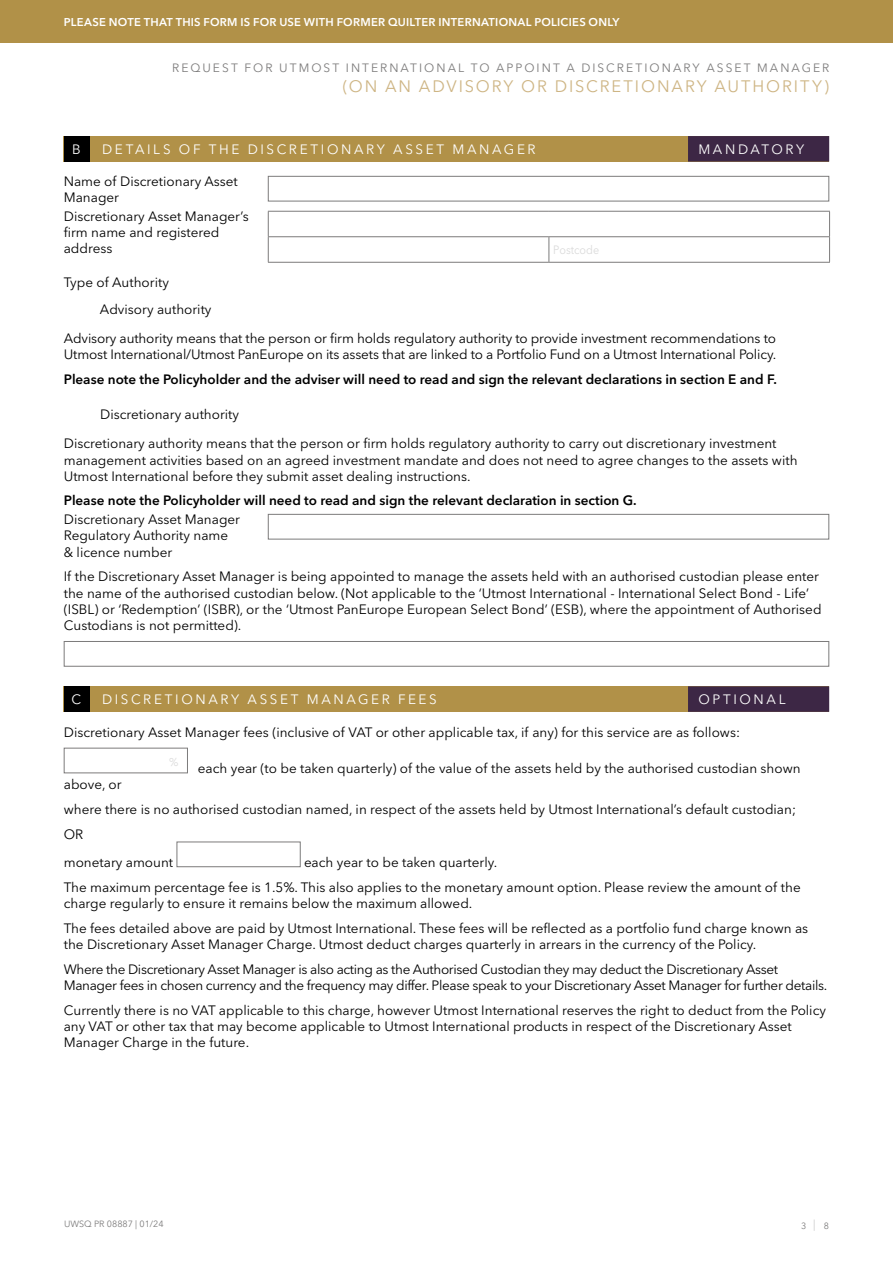
<style>
.page{position:relative;width:893px;height:1263px;background:#fff}
.page>*{position:absolute;margin:0;border:0;box-sizing:border-box;transform-origin:0 0}
.t1{font:16.5px "Avenir Next LT Pro";letter-spacing:.115em;color:#ceb584}
.t2{font:13.5px/16.2px "Avenir Next LT Pro";color:#000}
.t3{font:13.5px/24.8px "Avenir Next LT Pro";letter-spacing:-.025em;color:#000}
.t4{font:600 13.5px "Avenir Next LT Pro";color:#000}
.t5{font:13.5px "Avenir Next LT Pro";letter-spacing:.195em;color:#fff}
.t6{font:12px "Avenir Next LT Pro";letter-spacing:.17em;color:#7c7b7b}
.t7{font:12px "Avenir Next LT Pro";color:#dadada;scale:.9 1}
.t8{font:600 11.25px "Avenir Next LT Pro";letter-spacing:.02em;color:#fff}
.t9{font:11.25px "Avenir Next LT Pro";color:#dadada}
.t10{font:9px "Avenir Next LT Pro";color:#7c7b7b}
.s1{font-weight:200;font-size:11.25px}
</style>
<div class="page">
<div style="left:64px;top:136px;width:765px;height:26px;background:#b19148"></div>
<div style="left:64px;top:136px;width:25px;height:25px;background:#000"></div>
<div style="left:688px;top:136px;width:141px;height:26px;background:#3d2745"></div>
<div style="left:268px;top:176px;width:561px;height:25px;border:1px solid #7c7b7b"></div>
<hr style="left:268px;top:211px;width:281px;height:1px;background:#7c7b7b">
<hr style="left:549px;top:211px;width:281px;height:1px;background:#7c7b7b">
<hr style="left:268px;top:236px;width:281px;height:1px;background:#7c7b7b">
<svg style="left:268px;top:212px;width:1px;height:50px"></svg>
<hr style="left:549px;top:236px;width:281px;height:1px;background:#7c7b7b">
<svg style="left:549px;top:237px;width:1px;height:25px"></svg>
<svg style="left:829px;top:212px;width:1px;height:50px"></svg>
<hr style="left:268px;top:262px;width:281px;height:1px;background:#7c7b7b">
<hr style="left:549px;top:262px;width:281px;height:1px;background:#7c7b7b">
<div style="left:268px;top:514px;width:561px;height:25px;border:1px solid #7c7b7b"></div>
<div style="left:64px;top:641px;width:765px;height:26px;border:1px solid #7c7b7b"></div>
<div style="left:64px;top:686px;width:765px;height:26px;background:#b19148"></div>
<div style="left:64px;top:686px;width:25px;height:26px;background:#000"></div>
<div style="left:688px;top:686px;width:141px;height:26px;background:#3d2745"></div>
<div style="left:64px;top:748px;width:124px;height:25px;border:1px solid #7c7b7b"></div>
<div style="left:177px;top:841px;width:124px;height:26px;border:1px solid #7c7b7b"></div>
<div style="left:0;top:0;width:893px;height:43px;background:#b19148"></div>
<p class="t8" style="left:64px;top:15px;width:557px">PLEASE NOTE THAT THIS FORM IS FOR USE WITH FORMER QUILTER INTERNATIONAL POLICIES ONLY</p>
<p class="t6" style="left:172px;top:61px;width:658px">REQUEST FOR UTMOST INTERNATIONAL TO APPOINT A DISCRETIONARY ASSET MANAGER</p>
<p class="t1" style="left:343px;top:77px;width:488px">(ON AN ADVISORY OR DISCRETIONARY AUTHORITY)</p>
<p class="t5" style="left:72px;top:141px;width:10px">B</p>
<p class="t5" style="left:102px;top:141px;width:435px">DETAILS OF THE DISCRETIONARY ASSET MANAGER</p>
<p class="t5" style="left:698px;top:141px;width:107px">MANDATORY</p>
<p class="t2" style="left:64px;top:173px;width:176px">Name of Discretionary Asset<br>Manager</p>
<p class="t2" style="left:64px;top:208px;width:187px">Discretionary Asset Manager’s firm name and registered address</p>
<p class="t7" style="left:553px;top:243px;width:53px">Postcode</p>
<p class="t2" style="left:100px;top:269px;width:113px;line-height:26.8px;text-indent:-36px">Type of Authority<br>Advisory authority</p>
<p class="t2" style="left:64px;top:330px;width:714px">Advisory authority means that the person or firm holds regulatory authority to provide investment recommendations to<br>Utmost International/Utmost PanEurope on its assets that are linked to a Portfolio Fund on a Utmost International Policy.</p>
<p class="t4" style="left:64px;top:371px;width:715px">Please note the Policyholder and the adviser will need to read and sign the relevant declarations in section E and F.</p>
<p class="t2" style="left:64px;top:400px;width:714px;line-height:29px;text-indent:36px">Discretionary authority<br>Discretionary authority means that the person or firm holds regulatory authority to carry out discretionary investment</p>
<p class="t2" style="left:64px;top:452px;width:735px">management activities based on an agreed investment mandate and does not need to agree changes to the assets with<br>Utmost International before they submit asset dealing instructions.</p>
<p class="t4" style="left:64px;top:492px;width:575px">Please note the Policyholder will need to read and sign the relevant declaration in section G.</p>
<p class="t2" style="left:64px;top:511px;width:178px">Discretionary Asset Manager<br>Regulatory Authority name &amp; licence number</p>
<p class="t2" style="left:64px;top:568px;width:759px">If the Discretionary Asset Manager is being appointed to manage the assets held with an authorised custodian please enter the name of the authorised custodian below. (Not applicable to the ‘Utmost International - International Select Bond - Life’ (ISBL) or ‘Redemption’ (ISBR), or the ‘Utmost PanEurope European Select Bond’ (ESB), where the appointment of Authorised Custodians is not permitted).</p>
<p class="t5" style="left:72px;top:691px;width:11px">C</p>
<p class="t5" style="left:102px;top:691px;width:336px">DISCRETIONARY ASSET MANAGER FEES</p>
<p class="t5" style="left:698px;top:691px;width:89px">OPTIONAL</p>
<p class="t2" style="left:64px;top:724px;width:678px">Discretionary Asset Manager fees (inclusive of VAT or other applicable tax, if any) for this service are as follows:</p>
<p class="t9" style="left:169px;top:755px;width:11px">%</p>
<p class="t2" style="left:198px;top:760px;width:604px">each year (to be taken quarterly) of the value of the assets held by the authorised custodian shown</p>
<p class="t2" style="left:64px;top:772px;width:734px;line-height:24.8px">above, or<br>where there is no authorised custodian named, in respect of the assets held by Utmost International’s default custodian;<br>OR</p>
<p class="t2" style="left:64px;top:854px;width:111px">monetary amount</p>
<p class="t2" style="left:64px;top:850px;width:738px;line-height:24.8px;text-indent:240px">each year to be taken quarterly.<br>The maximum percentage fee is 1.5%. This also applies to the monetary amount option. Please review the amount of the</p>
<p class="t2" style="left:64px;top:891px;width:746px;line-height:24.8px">charge regularly to ensure it remains below the maximum allowed.<br>The fees detailed above are paid by Utmost International. These fees will be reflected as a portfolio fund charge known as</p>
<p class="t3" style="left:64px;top:932px;width:716px">the Discretionary Asset Manager Charge. Utmost deduct charges quarterly in arrears in the currency of the Policy.<br>Where the Discretionary Asset Manager is also acting as the Authorised Custodian they may deduct the Discretionary Asset</p>
<p class="t3" style="left:64px;top:973px;width:765px">Manager fees in chosen currency and the frequency may differ. Please speak to your Discretionary Asset Manager for further details.<br>Currently there is no VAT applicable to this charge, however Utmost International reserves the right to deduct from the Policy</p>
<p class="t2" style="left:64px;top:1018px;width:730px">any VAT or other tax that may become applicable to Utmost International products in respect of the Discretionary Asset<br>Manager Charge in the future.</p>
<p class="t10" style="left:64px;top:1219px;width:101px">UWSQ PR 08887 | 01/24</p>
<p class="t10" style="left:801px;top:1220px;width:30px">3 <span class="s1">|</span> 8</p>
</div>
